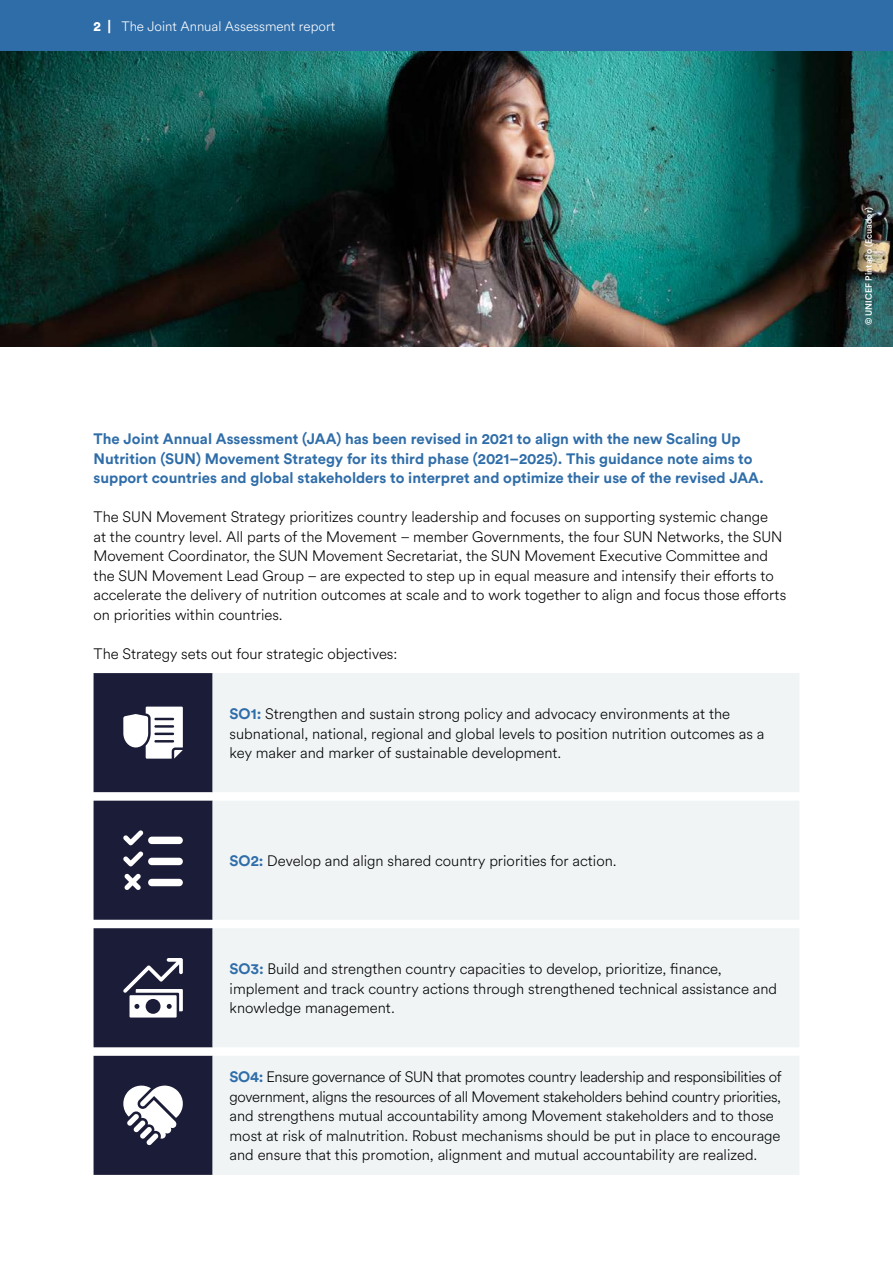
<style>
.page{position:relative;width:893px;height:1263px;background:#fff}
.page>*{position:absolute;margin:0;border:0;box-sizing:border-box;transform-origin:0 0}
.t1{font:300 15px/19.5px "Circular Std";color:#000}
.t2{font:700 15px/19.5px "Circular Std";color:#2f6da9}
.t3{font:300 13.5px "Circular Std";color:#fff}
.t4{font:500 9px "Circular Std";color:#fff}
.s1{font-weight:900}
.s2{font-weight:700;color:#2f6da9}
</style>
<div class="page">
<div style="left:0;top:0;width:893px;height:51px;background:#2f6da9"></div>
<svg style="left:94px;top:673px;width:119px;height:502px;background:#2b2c46"></svg>
<div style="left:213px;top:673px;width:586px;height:502px;background:#f0f4f5"></div>
<svg style="left:123px;top:707px;width:60px;height:52px"></svg>
<svg style="left:124px;top:873px;width:17px;height:17px"></svg>
<svg style="left:123px;top:851px;width:20px;height:15px"></svg>
<div style="left:148px;top:858px;width:35px;height:7px;background:#fff;border-radius:4px"></div>
<svg style="left:123px;top:830px;width:20px;height:15px"></svg>
<div style="left:148px;top:837px;width:35px;height:7px;background:#fff;border-radius:4px"></div>
<div style="left:148px;top:879px;width:35px;height:7px;background:#fff;border-radius:4px"></div>
<svg style="left:123px;top:958px;width:60px;height:59px"></svg>
<svg style="left:122px;top:1084px;width:63px;height:61px"></svg>
<img style="left:0;top:51px;width:893px;height:296px">
<p class="t3" style="left:94px;top:17px;width:243px"><span class="s1">2 |</span> The Joint Annual Assessment report</p>
<p class="t2" style="left:94px;top:429px;width:672px">The Joint Annual Assessment (JAA) has been revised in 2021 to align with the new Scaling Up<br>Nutrition (SUN) Movement Strategy for its third phase (2021–2025). This guidance note aims to support countries and global stakeholders to interpret and optimize their use of the revised JAA.</p>
<p class="t1" style="left:94px;top:506px;width:694px">The SUN Movement Strategy prioritizes country leadership and focuses on supporting systemic change<br>at the country level. All parts of the Movement – member Governments, the four SUN Networks, the SUN Movement Coordinator, the SUN Movement Secretariat, the SUN Movement Executive Committee and the SUN Movement Lead Group – are expected to step up in equal measure and intensify their efforts to accelerate the delivery of nutrition outcomes at scale and to work together to align and focus those efforts on priorities within countries.</p>
<p class="t1" style="left:94px;top:643px;width:305px">The Strategy sets out four strategic objectives:</p>
<p class="t1" style="left:230px;top:704px;width:536px"><span class="s2">SO1:</span> Strengthen and sustain strong policy and advocacy environments at the subnational, national, regional and global levels to position nutrition outcomes as a key maker and marker of sustainable development.</p>
<p class="t1" style="left:230px;top:851px;width:389px"><span class="s2">SO2:</span> Develop and align shared country priorities for action.</p>
<p class="t1" style="left:230px;top:959px;width:549px"><span class="s2">SO3:</span> Build and strengthen country capacities to develop, prioritize, finance, implement and track country actions through strengthened technical assistance and knowledge management.</p>
<p class="t1" style="left:230px;top:1067px;width:553px"><span class="s2">SO4:</span> Ensure governance of SUN that promotes country leadership and responsibilities of government, aligns the resources of all Movement stakeholders behind country priorities, and strengthens mutual accountability among Movement stakeholders and to those most at risk of malnutrition. Robust mechanisms should be put in place to encourage and ensure that this promotion, alignment and mutual accountability are realized.</p>
<p class="t4" style="left:863px;top:325px;width:120px;rotate:-90deg">© UNICEF Pintado (Ecuador)</p>
</div>
